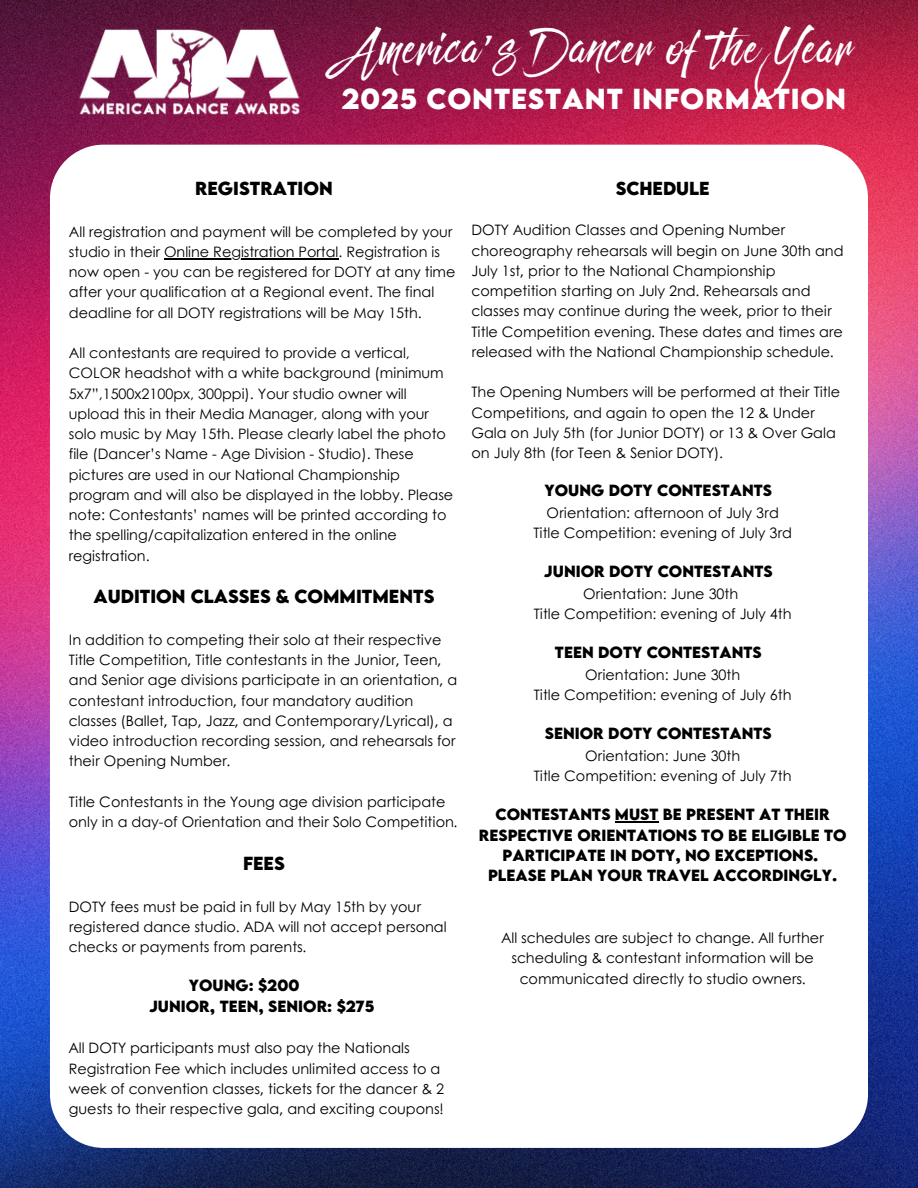
<style>
.page{position:relative;width:918px;height:1188px;background:#fff}
.page>*{position:absolute;margin:0;border:0;box-sizing:border-box;transform-origin:0 0}
.t1{font:40.8px "Fresh Script";letter-spacing:.03em;color:#fff}
.t2{font:700 25.8px "LEMONMILK";letter-spacing:.2em;color:#fff}
.t3{font:700 16.8px "LEMONMILK";letter-spacing:.13em;color:#000}
.t4{font:700 16.8px "LEMONMILK";color:#000}
.t5{font:14.4px/20.2px "Century Gothic";color:#000}
.t6{font:700 14.4px/20.2px "LEMONMILK";color:#000}
.t7{font:700 14.4px "LEMONMILK";letter-spacing:.125em;color:#000}
.t8{font:700 14.4px "LEMONMILK";letter-spacing:.085em;color:#000}
.t9{font:700 14.4px "LEMONMILK";letter-spacing:.145em;color:#000}
</style>
<div class="page">
<img style="left:0;top:0;width:918px;height:1188px">
<div style="left:50px;top:145px;width:818px;height:1003px;background:#fff;border-radius:54px"></div>
<img style="left:69px;top:20px;width:241px;height:104px">
<hr style="left:164px;top:258px;width:174px;height:1px;background:#000">
<hr style="left:615px;top:822px;width:44px;height:1px;background:#000">
<p class="t1" style="left:337px;top:32px;width:516px">America’s Dancer of the Year</p>
<h1 class="t2" style="left:342px;top:81px;width:502px">2025 CONTESTANT INFORMATION</h1>
<h2 class="t4" style="left:195px;top:177px;width:139px">REGISTRATION</h2>
<h3 class="t5" style="left:69px;top:221px;width:385px">All registration and payment will be completed by your studio in their Online Registration Portal. Registration is</h3>
<p class="t5" style="left:69px;top:261px;width:388px">now open - you can be registered for DOTY at any time after your qualification at a Regional event. The final deadline for all DOTY registrations will be May 15th.</p>
<p class="t5" style="left:69px;top:342px;width:376px">All contestants are required to provide a vertical,<br>COLOR headshot with a white background (minimum</p>
<p class="t5" style="left:69px;top:383px;width:386px">5x7”,1500x2100px, 300ppi). Your studio owner will upload this in their Media Manager, along with your solo music by May 15th. Please clearly label the photo file (Dancer’s Name - Age Division - Studio). These pictures are used in our National Championship program and will also be displayed in the lobby. Please note: Contestants’ names will be printed according to the spelling/capitalization entered in the online registration.</p>
<p class="t3" style="left:93px;top:585px;width:342px">AUDITION CLASSES &amp; COM M ITM ENTS</p>
<p class="t5" style="left:69px;top:629px;width:374px">In addition to competing their solo at their respective</p>
<h4 class="t5" style="left:69px;top:649px;width:390px">Title Competition, Title contestants in the Junior, Teen, and Senior age divisions participate in an orientation, a contestant introduction, four mandatory audition classes (Ballet, Tap, Jazz, and Contemporary/Lyrical), a video introduction recording session, and rehearsals for their Opening Number.</h4>
<h4 class="t5" style="left:69px;top:791px;width:378px">Title Contestants in the Young age division participate</h4>
<p class="t5" style="left:69px;top:811px;width:390px">only in a day-of Orientation and their Solo Competition.</p>
<p class="t4" style="left:243px;top:852px;width:43px">FEES</p>
<p class="t5" style="left:69px;top:896px;width:379px">DOTY fees must be paid in full by May 15th by your registered dance studio. ADA will not accept personal checks or payments from parents.</p>
<h3 class="t6" style="left:149px;top:975px;width:227px;text-indent:40px">YOUNG: $200<br>JUNIOR, TEEN, SENIOR: $275</h3>
<p class="t5" style="left:69px;top:1037px;width:377px">All DOTY participants must also pay the Nationals Registration Fee which includes unlimited access to a week of convention classes, tickets for the dancer &amp; 2 guests to their respective gala, and exciting coupons!</p>
<h5 class="t4" style="left:616px;top:177px;width:94px">SCHEDULE</h5>
<p class="t5" style="left:472px;top:219px;width:374px">DOTY Audition Classes and Opening Number choreography rehearsals will begin on June 30th and July 1st, prior to the National Championship competition starting on July 2nd. Rehearsals and classes may continue during the week, prior to their Title Competition evening. These dates and times are released with the National Championship schedule.</p>
<h4 class="t5" style="left:472px;top:381px;width:370px">The Opening Numbers will be performed at their Title Competitions, and again to open the 12 &amp; Under Gala on July 5th (for Junior DOTY) or 13 &amp; Over Gala on July 8th (for Teen &amp; Senior DOTY).</h4>
<p class="t9" style="left:545px;top:481px;width:228px">YOUNG DOTY CONTESTANTS</p>
<p class="t5" style="left:547px;top:502px;width:234px">Orientation: afternoon of July 3rd</p>
<p class="t5" style="left:533px;top:522px;width:260px">Title Competition: evening of July 3rd</p>
<p class="t7" style="left:544px;top:562px;width:229px">JUNIOR DOTY CONTESTANTS</p>
<p class="t5" style="left:583px;top:583px;width:157px">Orientation: June 30th</p>
<p class="t5" style="left:534px;top:603px;width:259px">Title Competition: evening of July 4th</p>
<p class="t6" style="left:555px;top:642px;width:207px">TEEN DOTY CONTESTANTS</p>
<p class="t5" style="left:585px;top:664px;width:157px">Orientation: June 30th</p>
<p class="t5" style="left:534px;top:684px;width:259px">Title Competition: evening of July 6th</p>
<p class="t8" style="left:545px;top:724px;width:228px">SENIOR DOTY CONTESTANTS</p>
<p class="t5" style="left:585px;top:745px;width:157px">Orientation: June 30th</p>
<p class="t5" style="left:534px;top:765px;width:259px">Title Competition: evening of July 7th</p>
<p class="t6" style="left:479px;top:804px;width:365px;text-align:center">CONTESTANTS MUST BE PRESENT AT THEIR RESPECTIVE ORIENTATIONS TO BE ELIGIBLE TO PARTICIPATE IN DOTY, NO EXCEPTIONS.<br>PLEASE PLAN YOUR TRAVEL ACCORDINGLY.</p>
<p class="t5" style="left:501px;top:927px;width:324px;text-align:center">All schedules are subject to change. All further scheduling &amp; contestant information will be communicated directly to studio owners.</p>
</div>
